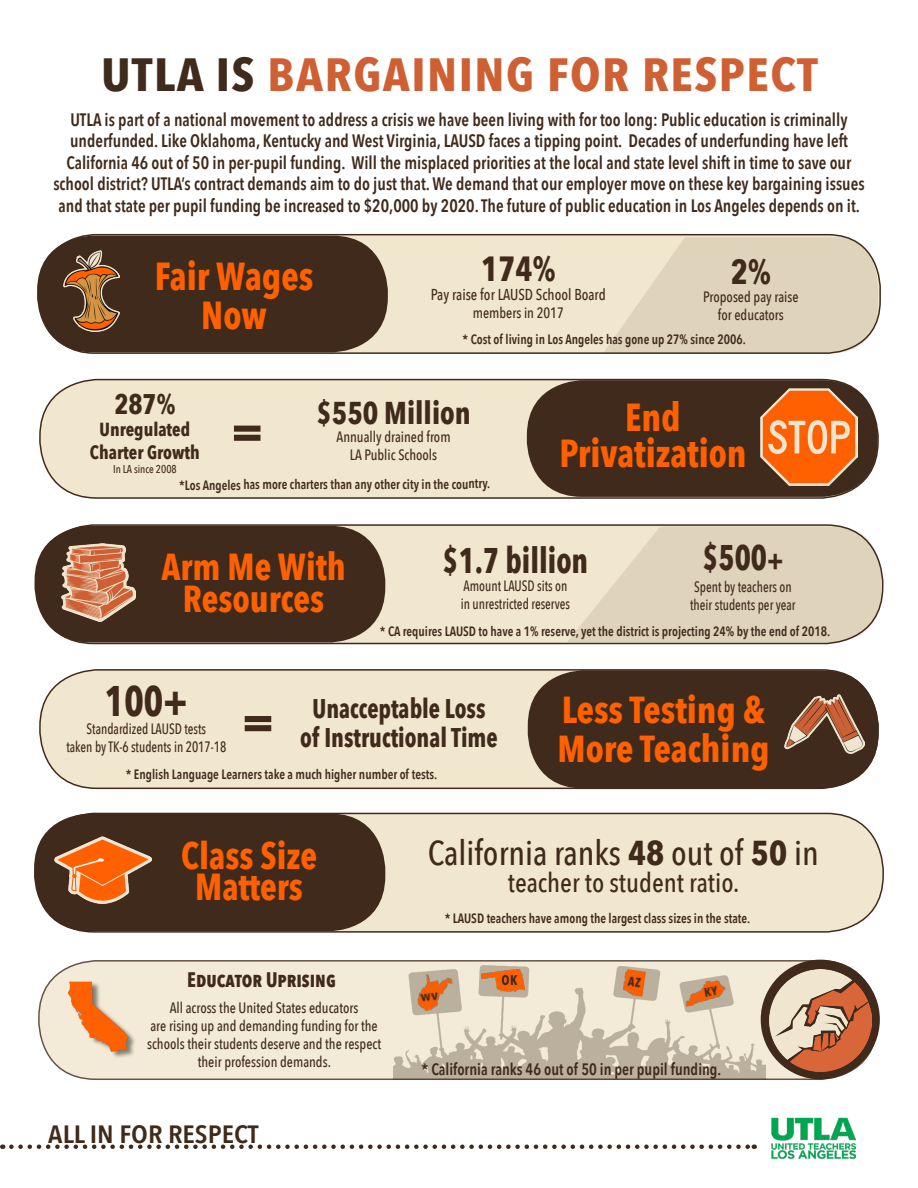
<style>
.page{position:relative;width:918px;height:1188px;background:#fff}
.page>*{position:absolute;margin:0;border:0;box-sizing:border-box;transform-origin:0 0}
.t1{font:700 49.35px "Avenir Next Condensed";color:#3f2a1b}
.t2{font:700 46.5px "Avenir Next Condensed";letter-spacing:.03em;color:#ce6034;scale:1.07 1}
.t3{font:700 42.75px "Avenir Next Condensed";color:#3f2a1b;scale:.87 1}
.t4{font:700 39px "Avenir Next Condensed";color:#ff6000;scale:.94 1}
.t5{font:700 37.5px "Avenir Next Condensed";color:#ff6000;scale:.94 1}
.t6{font:700 37.5px "Avenir Next Condensed";color:#ff6000}
.t7{font:700 35.55px "Avenir Next Condensed";color:#3f2a1b;scale:.87 1}
.t8{font:700 34.95px "Avenir Next Condensed";color:#3f2a1b;scale:.94 1}
.t9{font:500 34.5px "Avenir Next Condensed";color:#3f2a1b}
.t10{font:700 31.5px "Avenir Next Condensed";color:#3f2a1b;scale:.94 1}
.t11{font:700 28.35px "Avenir Next Condensed";color:#3f2a1b;scale:.95 1}
.t12{font:700 27px "Avenir Next Condensed";color:#3f2a1b;scale:.88 1}
.t13{font:500 27px "Avenir Next Condensed";color:#3f2a1b}
.t14{font:600 25.05px "Avenir Next Condensed";color:#3f2a1b;scale:1.13 1}
.t15{font:700 21px "Avenir Next Condensed";color:#3f2a1b;scale:.94 1}
.t16{font:700 18.9px "Avenir Next Condensed";color:#3f2a1b;scale:.95 1}
.t17{font:600 18px/21.6px "Avenir Next Condensed";color:#3f2a1b;text-align:center;scale:.94 1}
.t18{font:600 16.5px "Avenir Next Condensed";color:#3f2a1b;scale:.94 1}
.t19{font:500 15.75px "Avenir Next Condensed";color:#3f2a1b;scale:.94 1}
.t20{font:500 15px/18px "Avenir Next Condensed";color:#3f2a1b;text-align:center;scale:.94 1}
.t21{font:500 15px "Avenir Next Condensed";color:#3f2a1b;scale:.87 1}
.t22{font:600 13.5px "Avenir Next Condensed";color:#3f2a1b;scale:.94 1}
.t23{font:500 11.4px "Avenir Next Condensed";color:#3f2a1b;scale:.95 1}
.s1{color:#3f2a1b}
.s2{font-size:28.5px}
.s3{font-weight:700}
</style>
<div class="page">
<img style="left:771px;top:1117px;width:85px;height:43px">
<div style="left:37px;top:813px;width:846px;height:119px;background:#f1e6ce;border-radius:57px"></div>
<div style="left:36px;top:813px;width:848px;height:120px;border:2px solid #3f2a1b;border-radius:57px"></div>
<div style="left:34px;top:814px;width:351px;height:117px;background:#3f2a1b;border-radius:55px"></div>
<div style="left:40px;top:670px;width:838px;height:118px;background:#f1e6ce;border-radius:57px"></div>
<div style="left:39px;top:669px;width:840px;height:120px;border:2px solid #3f2a1b;border-radius:57px"></div>
<div style="left:528px;top:670px;width:351px;height:118px;background:#3f2a1b;border-radius:55px"></div>
<img style="left:785px;top:695px;width:79px;height:59px">
<div style="left:37px;top:525px;width:846px;height:119px;background:#f1e6ce;border-radius:57px"></div>
<div style="left:36px;top:524px;width:847px;height:120px;border:2px solid #3f2a1b;border-radius:57px"></div>
<svg style="left:567px;top:527px;width:314px;height:115px"></svg>
<div style="left:35px;top:526px;width:350px;height:116px;background:#3f2a1b;border-radius:55px"></div>
<img style="left:62px;top:543px;width:74px;height:78px">
<div style="left:40px;top:380px;width:838px;height:118px;background:#f1e6ce;border-radius:57px"></div>
<div style="left:39px;top:379px;width:840px;height:120px;border:2px solid #3f2a1b;border-radius:57px"></div>
<div style="left:527px;top:380px;width:351px;height:117px;background:#3f2a1b;border-radius:55px"></div>
<img style="left:761px;top:388px;width:97px;height:97px">
<div style="left:42px;top:235px;width:838px;height:118px;background:#f1e6ce;border-radius:53px"></div>
<div style="left:41px;top:234px;width:840px;height:120px;border:2px solid #3f2a1b;border-radius:53px"></div>
<svg style="left:604px;top:237px;width:274px;height:116px"></svg>
<div style="left:37px;top:236px;width:351px;height:116px;background:#3f2a1b;border-radius:55px"></div>
<img style="left:64px;top:251px;width:56px;height:81px">
<svg style="left:11px;top:1144px;width:744px;height:5px"></svg>
<img style="left:54px;top:836px;width:98px;height:67px">
<div style="left:39px;top:961px;width:838px;height:118px;background:#f3ead7;border-radius:57px"></div>
<div style="left:38px;top:960px;width:840px;height:120px;border:2px solid #3f2a1b;border-radius:57px"></div>
<div style="left:761px;top:960px;width:119px;height:119px;background:#3f2a1b;border-radius:50%"></div>
<img style="left:394px;top:965px;width:371px;height:115px">
<img style="left:68px;top:981px;width:67px;height:77px">
<img style="left:770px;top:969px;width:101px;height:102px">
<img style="left:682px;top:978px;width:45px;height:29px">
<img style="left:415px;top:972px;width:40px;height:40px">
<img style="left:482px;top:969px;width:43px;height:22px">
<img style="left:622px;top:969px;width:24px;height:28px">
<p class="t2" style="left:101px;top:47px;width:671px"><span class="s1">UTLA IS</span> BARGAINING FOR RESPECT</p>
<p class="t17" style="left:53px;top:108px;width:865px">UTLA is part of a national movement to address a crisis we have been living with for too long: Public education is criminally underfunded. Like Oklahoma, Kentucky and West Virginia, LAUSD faces a tipping point. Decades of underfunding have left California 46 out of 50 in per-pupil funding. Will the misplaced priorities at the local and state level shift in time to save our school district? UTLA’s contract demands aim to do just that. We demand that our employer move on these key bargaining issues and that state per pupil funding be increased to $20,000 by 2020. The future of public education in Los Angeles depends on it.</p>
<p class="t4" style="left:155px;top:252px;width:170px">Fair Wages</p>
<p class="t4" style="left:201px;top:291px;width:71px">Now</p>
<p class="t8" style="left:481px;top:248px;width:80px">174%</p>
<p class="t19" style="left:431px;top:285px;width:188px">Pay raise for LAUSD School Board</p>
<p class="t20" style="left:473px;top:304px;width:98px">members in 2017</p>
<p class="t22" style="left:463px;top:328px;width:303px">* Cost of living in Los Angeles has gone up 27% since 2006.</p>
<p class="t8" style="left:731px;top:251px;width:44px">2%</p>
<p class="t20" style="left:703px;top:288px;width:103px">Proposed pay raise</p>
<p class="t20" style="left:718px;top:306px;width:72px">for educators</p>
<p class="t11" style="left:114px;top:386px;width:66px">287%</p>
<p class="t16" style="left:100px;top:418px;width:97px">Unregulated</p>
<p class="t16" style="left:90px;top:441px;width:117px">Charter Growth</p>
<p class="t23" style="left:113px;top:462px;width:69px">In LA since 2008</p>
<p class="t10" style="left:316px;top:394px;width:166px">$550 Million</p>
<p class="t20" style="left:336px;top:428px;width:123px">Annually drained from</p>
<p class="t20" style="left:350px;top:446px;width:94px">LA Public Schools</p>
<p class="t22" style="left:179px;top:473px;width:333px">*Los Angeles has more charters than any other city in the country.</p>
<p class="t1" style="left:231px;top:401px;width:35px">=</p>
<p class="t4" style="left:625px;top:393px;width:61px">End</p>
<p class="t4" style="left:559px;top:429px;width:201px">Privatization</p>
<p class="t5" style="left:161px;top:544px;width:198px">Arm Me With</p>
<p class="t5" style="left:183px;top:576px;width:152px">Resources</p>
<p class="t7" style="left:443px;top:538px;width:169px">$1.7 billion</p>
<p class="t21" style="left:463px;top:576px;width:121px">Amount LAUSD sits on</p>
<p class="t21" style="left:461px;top:594px;width:127px">in unrestricted reserves</p>
<p class="t7" style="left:702px;top:536px;width:95px">$500<span class="s2">+</span></p>
<p class="t21" style="left:694px;top:578px;width:113px">Spent by teachers on</p>
<p class="t21" style="left:690px;top:596px;width:123px">their students per year</p>
<p class="t22" style="left:380px;top:620px;width:481px">* CA requires LAUSD to have a 1% reserve, yet the district is projecting 24% by the end of 2018.</p>
<p class="t3" style="left:105px;top:674px;width:97px">100+</p>
<p class="t21" style="left:87px;top:719px;width:139px">Standardized LAUSD tests</p>
<p class="t21" style="left:66px;top:737px;width:185px">taken by TK-6 students in 2017-18</p>
<p class="t1" style="left:241px;top:691px;width:35px">=</p>
<p class="t12" style="left:313px;top:692px;width:198px">Unacceptable Loss</p>
<p class="t12" style="left:300px;top:721px;width:226px">of Instructional Time</p>
<p class="t22" style="left:126px;top:763px;width:333px">* English Language Learners take a much higher number of tests.</p>
<p class="t6" style="left:562px;top:687px;width:205px">Less Testing &amp;</p>
<p class="t6" style="left:558px;top:726px;width:214px">More Teaching</p>
<p class="t5" style="left:181px;top:833px;width:146px">Class Size</p>
<p class="t5" style="left:195px;top:864px;width:116px">Matters</p>
<p class="t15" style="left:187px;top:967px;width:160px">Educator Uprising</p>
<p class="t20" style="left:170px;top:998px;width:202px">All across the United States educators</p>
<p class="t20" style="left:147px;top:1016px;width:250px">are rising up and demanding funding for the schools their students deserve and the respect their profession demands.</p>
<p class="t14" style="left:48px;top:1112px;width:188px">ALL IN FOR RESPECT</p>
<p class="t9" style="left:428px;top:832px;width:392px">California ranks <span class="s3">48</span> out of <span class="s3">50</span> in</p>
<p class="t13" style="left:508px;top:866px;width:233px">teacher to student ratio.</p>
<p class="t22" style="left:445px;top:906px;width:327px">* LAUSD teachers have among the largest class sizes in the state.</p>
<p class="t18" style="left:421px;top:1055px;width:321px">* California ranks 46 out of 50 in per pupil funding.</p>
</div>
